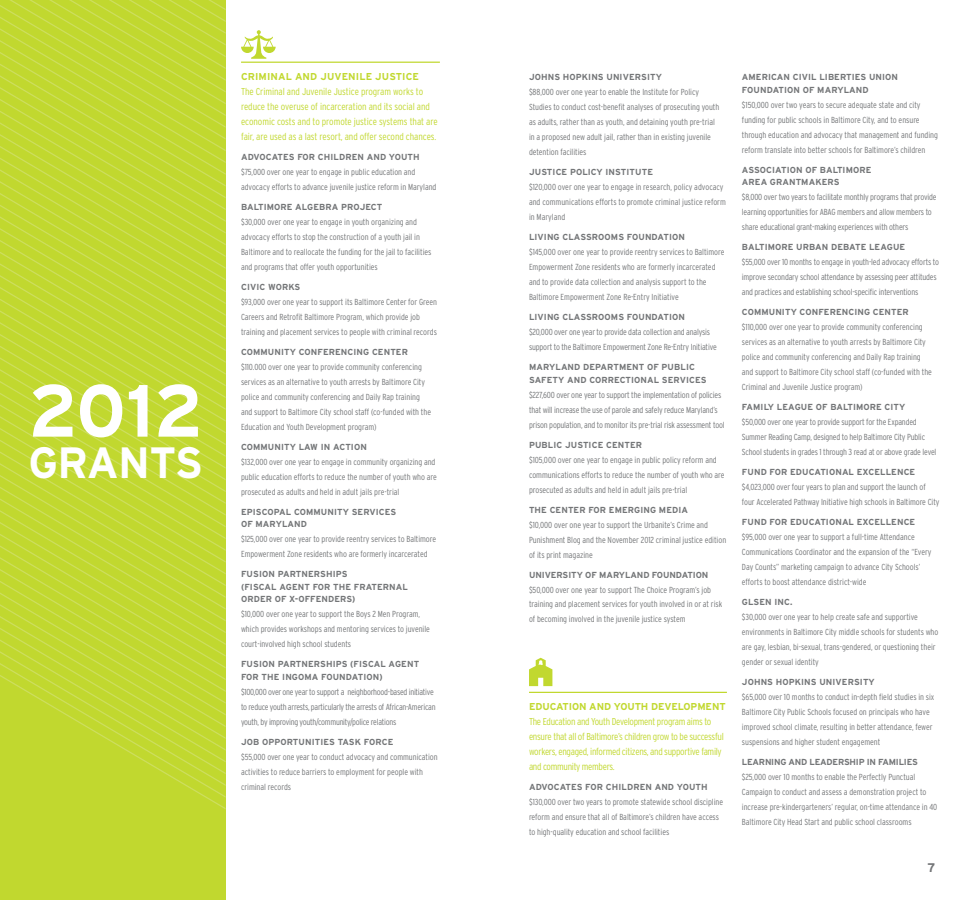
<style>
.page{position:relative;width:968px;height:900px;background:#fff}
.page>*{position:absolute;margin:0;border:0;box-sizing:border-box;transform-origin:0 0}
.t1{font:700 73.75px "Interstate";color:#fff}
.t2{font:700 43.75px "Interstate";letter-spacing:-.02em;color:#fff}
.t3{font:700 12.5px "Interstate";color:#737577}
.t4{font:300 condensed 10px/15px "Interstate";letter-spacing:-.02em;color:#c1d82f}
.t5{font:700 10px "Interstate";letter-spacing:-.01em;color:#c1d82f}
.t6{font:700 10px "Interstate";letter-spacing:.01em;color:#c1d82f}
.t7{font:300 condensed 8.75px/15px "Interstate";letter-spacing:-.005em;color:#737577}
.t8{font:700 8.75px/12.5px "Interstate";letter-spacing:.01em;color:#737577}
.t9{font:300 condensed 8.75px/15px "Interstate";letter-spacing:-.03em;color:#737577}
.t10{font:700 8.75px "Interstate";letter-spacing:-.025em;color:#737577}
.t11{font:700 8.75px "Interstate";letter-spacing:-.01em;color:#737577}
</style>
<div class="page">
<div style="left:0;top:0;width:225px;height:900px;background:#c1d82f"></div>
<svg style="left:0;top:0;width:226px;height:809px"></svg>
<hr style="left:241px;top:62px;width:199px;height:1px;background:#c1d82f">
<svg style="left:241px;top:30px;width:35px;height:29px"></svg>
<svg style="left:529px;top:658px;width:23px;height:28px"></svg>
<hr style="left:529px;top:692px;width:198px;height:1px;background:#c1d82f">
<h1 class="t1" style="left:28px;top:370px;width:176px">2012</h1>
<h2 class="t2" style="left:28px;top:438px;width:176px">GRANTS</h2>
<p class="t6" style="left:241px;top:71px;width:179px">CRIMINAL AND JUVENILE JUSTICE</p>
<p class="t4" style="left:241px;top:84px;width:198px">The Criminal and Juvenile Justice program works to reduce the overuse of incarceration and its social and economic costs and to promote justice systems that are fair, are used as a last resort, and offer second chances.</p>
<p class="t8" style="left:241px;top:151px;width:180px">ADVOCATES FOR CHILDREN AND YOUTH</p>
<p class="t7" style="left:241px;top:164px;width:197px">$75,000 over one year to engage in public education and advocacy efforts to advance juvenile justice reform in Maryland</p>
<p class="t8" style="left:241px;top:201px;width:143px">BALTIMORE ALGEBRA PROJECT</p>
<p class="t7" style="left:241px;top:214px;width:192px">$30,000 over one year to engage in youth organizing and advocacy efforts to stop the construction of a youth jail in Baltimore and to reallocate the funding for the jail to facilities and programs that offer youth opportunities</p>
<p class="t8" style="left:241px;top:281px;width:61px">CIVIC WORKS</p>
<p class="t7" style="left:241px;top:294px;width:197px">$93,000 over one year to support its Baltimore Center for Green<br>Careers and Retrofit Baltimore Program, which provide job training and placement services to people with criminal records</p>
<p class="t8" style="left:241px;top:346px;width:168px">COMMUNITY CONFERENCING CENTER</p>
<p class="t7" style="left:241px;top:359px;width:191px">$110.000 over one year to provide community conferencing services as an alternative to youth arrests by Baltimore City police and community conferencing and Daily Rap training and support to Baltimore City school staff (co-funded with the Education and Youth Development program)</p>
<p class="t8" style="left:241px;top:441px;width:127px">COMMUNITY LAW IN ACTION</p>
<p class="t7" style="left:241px;top:454px;width:197px">$132,000 over one year to engage in community organizing and public education efforts to reduce the number of youth who are prosecuted as adults and held in adult jails pre-trial</p>
<p class="t8" style="left:241px;top:505px;width:157px">EPISCOPAL COMMUNITY SERVICES<br>OF MARYLAND</p>
<p class="t7" style="left:241px;top:532px;width:197px">$125,000 over one year to provide reentry services to Baltimore<br>Empowerment Zone residents who are formerly incarcerated</p>
<p class="t8" style="left:241px;top:568px;width:168px">FUSION PARTNERSHIPS<br>(FISCAL AGENT FOR THE FRATERNAL<br>ORDER OF X-OFFENDERS)</p>
<p class="t7" style="left:241px;top:607px;width:190px">$10,000 over one year to support the Boys 2 Men Program, which provides workshops and mentoring services to juvenile court-involved high school students</p>
<p class="t8" style="left:241px;top:658px;width:180px">FUSION PARTNERSHIPS (FISCAL AGENT<br>FOR THE I NGOMA FOUNDATION)</p>
<p class="t9" style="left:241px;top:684px;width:196px">$100,000 over one year to support a neighborhood-based initiative to reduce youth arrests, particularly the arrests of African-American youth, by improving youth/community/police relations</p>
<p class="t8" style="left:241px;top:736px;width:154px">JOB OPPORTUNITIES TASK FORCE</p>
<p class="t7" style="left:241px;top:749px;width:198px">$55,000 over one year to conduct advocacy and communication activities to reduce barriers to employment for people with criminal records</p>
<p class="t8" style="left:529px;top:71px;width:134px">JOHNS HOPKINS U NIVERSITY</p>
<p class="t7" style="left:529px;top:84px;width:192px">$88,000 over one year to enable the Institute for Policy Studies to conduct cost-benefit analyses of prosecuting youth as adults, rather than as youth, and detaining youth pre-trial in a proposed new adult jail, rather than in existing juvenile detention facilities</p>
<p class="t8" style="left:529px;top:166px;width:125px">JUSTICE POLICY I NSTITUTE</p>
<p class="t7" style="left:529px;top:179px;width:198px">$120,000 over one year to engage in research, policy advocacy and communications efforts to promote criminal justice reform in Maryland</p>
<p class="t8" style="left:529px;top:231px;width:157px">LIVING CLASSROOMS FOUNDATION</p>
<p class="t7" style="left:529px;top:244px;width:197px">$145,000 over one year to provide reentry services to Baltimore Empowerment Zone residents who are formerly incarcerated and to provide data collection and analysis support to the Baltimore Empowerment Zone Re-Entry Initiative</p>
<p class="t8" style="left:529px;top:311px;width:157px">LIVING CLASSROOMS FOUNDATION</p>
<p class="t7" style="left:529px;top:324px;width:189px">$20,000 over one year to provide data collection and analysis support to the Baltimore Empowerment Zone Re-Entry Initiative</p>
<p class="t8" style="left:529px;top:361px;width:179px">MARYLAND DEPARTMENT OF PUBLIC<br>SAFETY AND CORRECTIONAL SERVICES</p>
<p class="t7" style="left:529px;top:387px;width:197px">$227,600 over one year to support the implementation of policies that will increase the use of parole and safely reduce Maryland’s prison population, and to monitor its pre-trial risk assessment tool</p>
<p class="t8" style="left:529px;top:438px;width:114px">PUBLIC JUSTICE CENTER</p>
<p class="t7" style="left:529px;top:452px;width:197px">$105,000 over one year to engage in public policy reform and communications efforts to reduce the number of youth who are prosecuted as adults and held in adult jails pre-trial</p>
<p class="t8" style="left:529px;top:503px;width:160px">THE CENTER FOR EMERGING M EDIA</p>
<p class="t7" style="left:529px;top:517px;width:199px">$10,000 over one year to support the Urbanite’s Crime and<br>Punishment Blog and the November 2012 criminal justice edition of its print magazine</p>
<p class="t11" style="left:529px;top:570px;width:181px">U NIVERSITY OF MARYLAND FOUNDATION</p>
<p class="t7" style="left:529px;top:582px;width:195px">$50,000 over one year to support The Choice Program’s job training and placement services for youth involved in or at risk of becoming involved in the juvenile justice system</p>
<p class="t5" style="left:529px;top:701px;width:198px">EDUCATION AND YOUTH DEVELOPMENT</p>
<p class="t4" style="left:529px;top:714px;width:196px">The Education and Youth Development program aims to ensure that all of Baltimore’s children grow to be successful workers, engaged, informed citizens, and supportive family and community members.</p>
<p class="t8" style="left:529px;top:781px;width:180px">ADVOCATES FOR CHILDREN AND YOUTH</p>
<p class="t7" style="left:529px;top:794px;width:196px">$130,000 over two years to promote statewide school discipline reform and ensure that all of Baltimore’s children have access to high-quality education and school facilities</p>
<p class="t8" style="left:742px;top:71px;width:158px">AMERICAN CIVIL LIBERTIES UNION<br>FOUNDATION OF MARYLAND</p>
<p class="t7" style="left:742px;top:97px;width:198px">$150,000 over two years to secure adequate state and city funding for public schools in Baltimore City, and to ensure through education and advocacy that management and funding reform translate into better schools for Baltimore’s children</p>
<p class="t8" style="left:742px;top:163px;width:131px">ASSOCIATION OF BALTIMORE<br>AREA GRANTMAKERS</p>
<p class="t7" style="left:742px;top:189px;width:196px">$8,000 over two years to facilitate monthly programs that provide learning opportunities for ABAG members and allow members to share educational grant-making experiences with others</p>
<p class="t8" style="left:742px;top:241px;width:165px">BALTIMORE U RBAN DEBATE LEAGUE</p>
<p class="t7" style="left:742px;top:254px;width:199px">$55,000 over 10 months to engage in youth-led advocacy efforts to improve secondary school attendance by assessing peer attitudes and practices and establishing school-specific interventions</p>
<p class="t8" style="left:742px;top:306px;width:168px">COMMUNITY CONFERENCING CENTER</p>
<p class="t7" style="left:742px;top:319px;width:191px">$110,000 over one year to provide community conferencing services as an alternative to youth arrests by Baltimore City police and community conferencing and Daily Rap training and support to Baltimore City school staff (co-funded with the Criminal and Juvenile Justice program)</p>
<p class="t8" style="left:742px;top:401px;width:165px">FAMILY LEAGUE OF BALTIMORE CITY</p>
<p class="t7" style="left:742px;top:414px;width:196px">$50,000 over one year to provide support for the Expanded<br>Summer Reading Camp, designed to help Baltimore City Public<br>School students in grades 1 through 3 read at or above grade level</p>
<p class="t8" style="left:742px;top:466px;width:175px">FUND FOR EDUCATIONAL EXCELLENCE</p>
<p class="t7" style="left:742px;top:479px;width:199px">$4,023,000 over four years to plan and support the launch of four Accelerated Pathway Initiative high schools in Baltimore City</p>
<p class="t8" style="left:742px;top:516px;width:175px">FUND FOR EDUCATIONAL EXCELLENCE</p>
<p class="t7" style="left:742px;top:529px;width:191px">$95,000 over one year to support a full-time Attendance Communications Coordinator and the expansion of the “Every Day Counts” marketing campaign to advance City Schools’ efforts to boost attendance district-wide</p>
<p class="t8" style="left:742px;top:596px;width:7px">GLSEN</p>
<p class="t8" style="left:774px;top:596px;width:20px">I NC.</p>
<p class="t7" style="left:742px;top:609px;width:198px">$30,000 over one year to help create safe and supportive environments in Baltimore City middle schools for students who are gay, lesbian, bi-sexual, trans-gendered, or questioning their gender or sexual identity</p>
<p class="t8" style="left:742px;top:676px;width:134px">JOHNS HOPKINS U NIVERSITY</p>
<p class="t7" style="left:742px;top:689px;width:194px">$65,000 over 10 months to conduct in-depth field studies in six Baltimore City Public Schools focused on principals who have improved school climate, resulting in better attendance, fewer suspensions and higher student engagement</p>
<p class="t10" style="left:742px;top:757px;width:177px">LEARNING AND LEADERSHIP IN FAMILIES</p>
<p class="t7" style="left:742px;top:769px;width:197px">$25,000 over 10 months to enable the Perfectly Punctual Campaign to conduct and assess a demonstration project to increase pre-kindergarteners’ regular, on-time attendance in 40<br>Baltimore City Head Start and public school classrooms</p>
<h3 class="t3" style="left:927px;top:860px;width:9px">7</h3>
</div>
